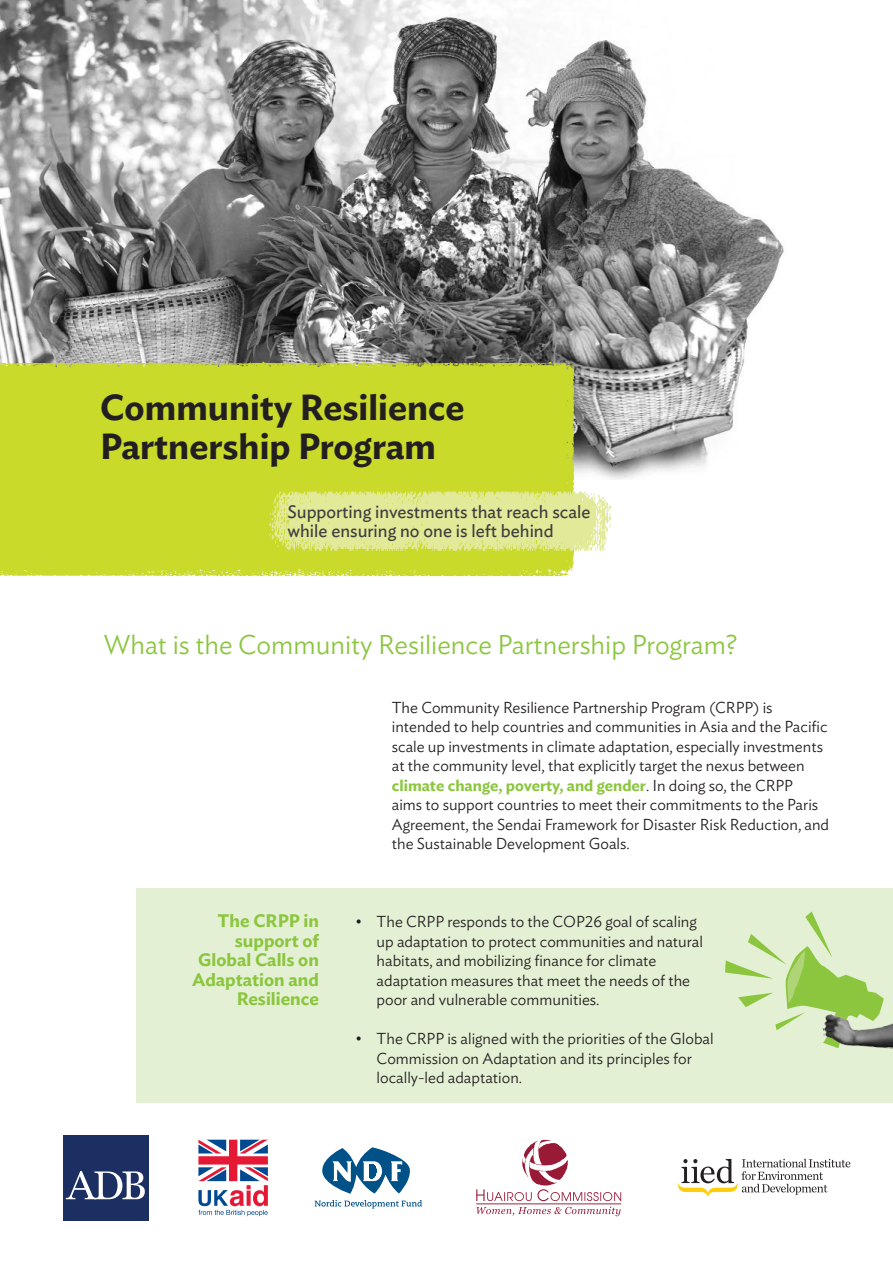
<style>
.page{position:relative;width:893px;height:1263px;background:#fff}
.page>*{position:absolute;margin:0;border:0;box-sizing:border-box;transform-origin:0 0}
._01HeadA{font:600 36px/39px "Ideal Sans";color:#231f20}
._01headBReg{font:300 27px "Ideal Sans";color:#8bc63e}
._01HeadAsub{font:18px/19.5px "Ideal Sans";color:#3e3e3f}
._03Box_HeadA{font:600 18px/19.5px "Ideal Sans";color:#8bc63e;text-align:right}
._02Reg00{font:300 15.75px/19.5px "Ideal Sans";color:#231f20}
._02Reg01_B{font:300 15.75px/19.5px "Ideal Sans";color:#231f20}
.s1{font-weight:600;color:#8bc63e}
</style>
<div class="page">
<img style="left:0;top:0;width:784px;height:480px">
<div style="left:137px;top:888px;width:756px;height:215px;background:#e4f0d4"></div>
<div style="left:0;top:362px;width:574px;height:214px;background:#c9da2b"></div>
<svg style="left:269px;top:492px;width:342px;height:59px;background:#e0e892"></svg>
<svg style="left:725px;top:911px;width:159px;height:120px"></svg>
<img style="left:821px;top:1007px;width:72px;height:42px">
<div style="left:64px;top:1135px;width:85px;height:85px;background:#1b2f62"></div>
<svg style="left:66px;top:1171px;width:79px;height:28px"></svg>
<svg style="left:678px;top:1159px;width:172px;height:38px"></svg>
<svg style="left:476px;top:1140px;width:145px;height:76px"></svg>
<svg style="left:315px;top:1147px;width:107px;height:61px"></svg>
<svg style="left:198px;top:1140px;width:70px;height:76px"></svg>
<p class="_01HeadA" style="left:100px;top:385px;width:366px">Community Resilience<br>Partnership Program</p>
<p class="_01HeadAsub" style="left:287px;top:500px;width:304px">Supporting investments that reach scale while ensuring no one is left behind</p>
<p class="_01headBReg" style="left:104px;top:624px;width:635px">What is the Community Resilience Partnership Program?</p>
<p class="_03Box_HeadA" style="left:192px;top:910px;width:128px">The CRPP in support of<br>Global Calls on<br>Adaptation and<br>Resilience</p>
<p class="_02Reg00" style="left:392px;top:696px;width:439px">The Community Resilience Partnership Program (CRPP) is intended to help countries and communities in Asia and the Pacific scale up investments in climate adaptation, especially investments at the community level, that explicitly target the nexus between <span class="s1">climate change, poverty, and gender</span>. In doing so, the CRPP<br>aims to support countries to meet their commitments to the Paris Agreement, the Sendai Framework for Disaster Risk Reduction, and the Sustainable Development Goals.</p>
<p class="_02Reg01_B" style="left:377px;top:910px;width:328px;text-indent:-21px">• The CRPP responds to the COP26 goal of scaling up adaptation to protect communities and natural habitats, and mobilizing finance for climate adaptation measures that meet the needs of the poor and vulnerable communities.</p>
<p class="_02Reg01_B" style="left:377px;top:1027px;width:339px;text-indent:-21px">• The CRPP is aligned with the priorities of the Global<br>Commission on Adaptation and its principles for locally-led adaptation.</p>
</div>
